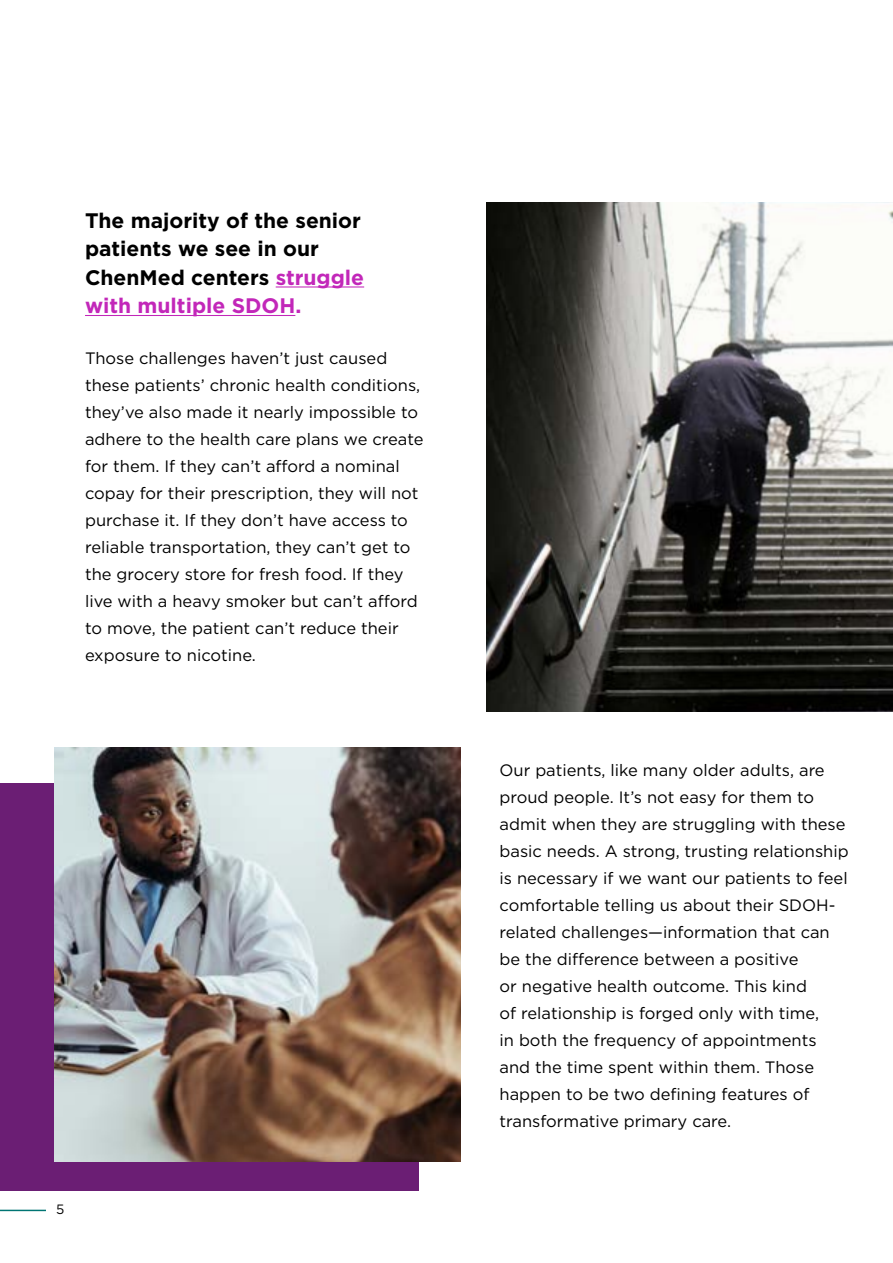
<style>
.page{position:relative;width:893px;height:1263px;background:#fff}
.page>*{position:absolute;margin:0;border:0;box-sizing:border-box;transform-origin:0 0}
.t1{font:700 21px/28.5px "Gotham";color:#000}
.t2{font:16.5px/27px "Gotham";color:#000}
.t3{font:13.5px "Gotham";color:#000}
.s1{color:#c227b9}
</style>
<div class="page">
<hr style="left:0;top:1210px;width:46px;height:1px;background:#007573">
<div style="left:0;top:783px;width:418px;height:407px;background:#6b1e74"></div>
<img style="left:54px;top:747px;width:407px;height:414px">
<hr style="left:276px;top:286px;width:88px;height:1px;background:#c227b9">
<hr style="left:85px;top:315px;width:210px;height:1px;background:#c227b9">
<img style="left:486px;top:203px;width:407px;height:508px">
<p class="t1" style="left:85px;top:206px;width:281px">The majority of the senior patients we see in our<br>ChenMed centers <span class="s1">struggle with multiple SDOH.</span></p>
<p class="t2" style="left:85px;top:345px;width:340px">Those challenges haven’t just caused these patients’ chronic health conditions, they’ve also made it nearly impossible to adhere to the health care plans we create for them. If they can’t afford a nominal copay for their prescription, they will not purchase it. If they don’t have access to reliable transportation, they can’t get to the grocery store for fresh food. If they live with a heavy smoker but can’t afford to move, the patient can’t reduce their exposure to nicotine.</p>
<p class="t3" style="left:56px;top:1201px;width:10px">5</p>
<p class="t2" style="left:500px;top:756px;width:351px">Our patients, like many older adults, are proud people. It’s not easy for them to admit when they are struggling with these basic needs. A strong, trusting relationship is necessary if we want our patients to feel comfortable telling us about their SDOH&shy;related challenges—information that can be the difference between a positive<br>or negative health outcome. This kind<br>of relationship is forged only with time,<br>in both the frequency of appointments and the time spent within them. Those happen to be two defining features of transformative primary care.</p>
</div>
